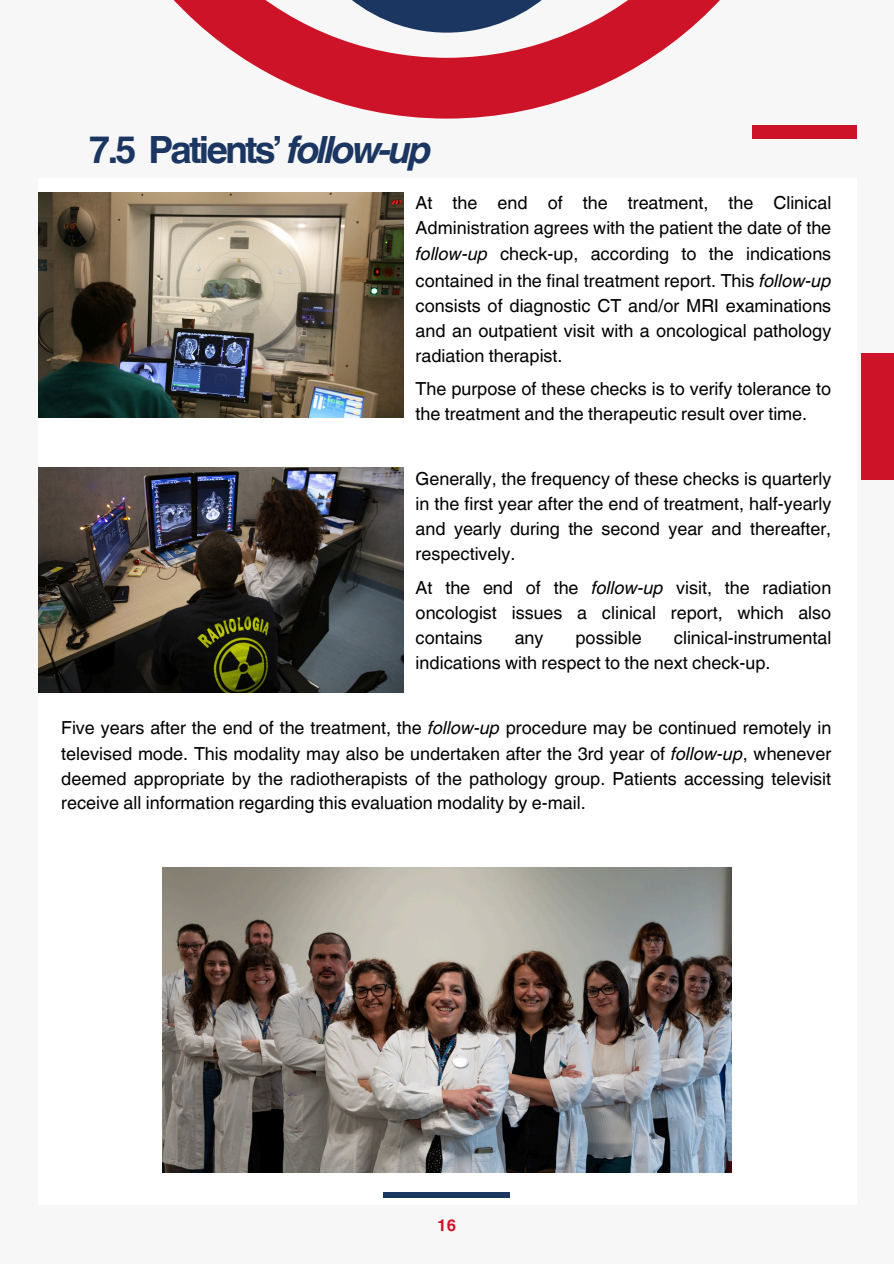
<style>
.page{position:relative;width:894px;height:1264px;background:#fff}
.page>*{position:absolute;margin:0;border:0;box-sizing:border-box;transform-origin:0 0}
.t1{font:700 37.5px "Helvetica World";letter-spacing:-.075em;color:#1a3661}
.t2{font:18px/25px "Helvetica World";color:#000;text-align:justify}
.t3{font:700 16.5px "Helvetica World";color:#cd1327}
.s1{font-style:italic}
</style>
<div class="page">
<div style="left:0;top:0;width:893px;height:1263px;background:#f8f7f7"></div>
<svg style="left:173px;top:0;width:547px;height:118px"></svg>
<svg style="left:292px;top:0;width:309px;height:33px"></svg>
<div style="left:38px;top:179px;width:818px;height:1025px;background:#fff"></div>
<div style="left:860px;top:353px;width:33px;height:127px;background:#cd1327"></div>
<img style="left:38px;top:192px;width:366px;height:225px">
<img style="left:162px;top:867px;width:568px;height:305px">
<img style="left:38px;top:468px;width:366px;height:225px">
<div style="left:751px;top:125px;width:105px;height:13px;background:#cd1327"></div>
<div style="left:383px;top:1192px;width:127px;height:5px;background:#1a3661"></div>
<h1 class="t1" style="left:89px;top:119px;width:344px">7.5 Patients’ <span class="s1">follow-up</span></h1>
<p class="t2" style="left:415px;top:190px;width:417px;line-height:25.5px">At the end of the treatment, the Clinical Administration agrees with the patient the date of the <span class="s1">follow-up</span> check-up, according to the indications contained in the final treatment report. This <span class="s1">follow-up </span>consists of diagnostic CT and/or MRI examinations and an outpatient visit with a oncological pathology radiation therapist.</p>
<p class="t2" style="left:415px;top:376px;width:417px">The purpose of these checks is to verify tolerance to the treatment and the therapeutic result over time.</p>
<p class="t2" style="left:415px;top:466px;width:417px">Generally, the frequency of these checks is quarterly in the first year after the end of treatment, half-yearly and yearly during the second year and thereafter, respectively.</p>
<p class="t2" style="left:415px;top:575px;width:417px">At the end of the <span class="s1">follow-up</span> visit, the radiation oncologist issues a clinical report, which also contains</p>
<p class="t2" style="left:415px;top:625px;width:417px;text-indent:258px">clinical-instrumental indications with respect to the next check-up.</p>
<p class="t2" style="left:514px;top:625px;width:30px">any</p>
<p class="t2" style="left:575px;top:625px;width:68px">possible</p>
<p class="t2" style="left:61px;top:715px;width:771px">Five years after the end of the treatment, the <span class="s1">follow-up</span> procedure may be continued remotely in televised mode. This modality may also be undertaken after the 3rd year of <span class="s1">follow-up</span>, whenever deemed appropriate by the radiotherapists of the pathology group. Patients accessing televisit receive all information regarding this evaluation modality by e-mail.</p>
<p class="t3" style="left:437px;top:1211px;width:20px">16</p>
</div>
